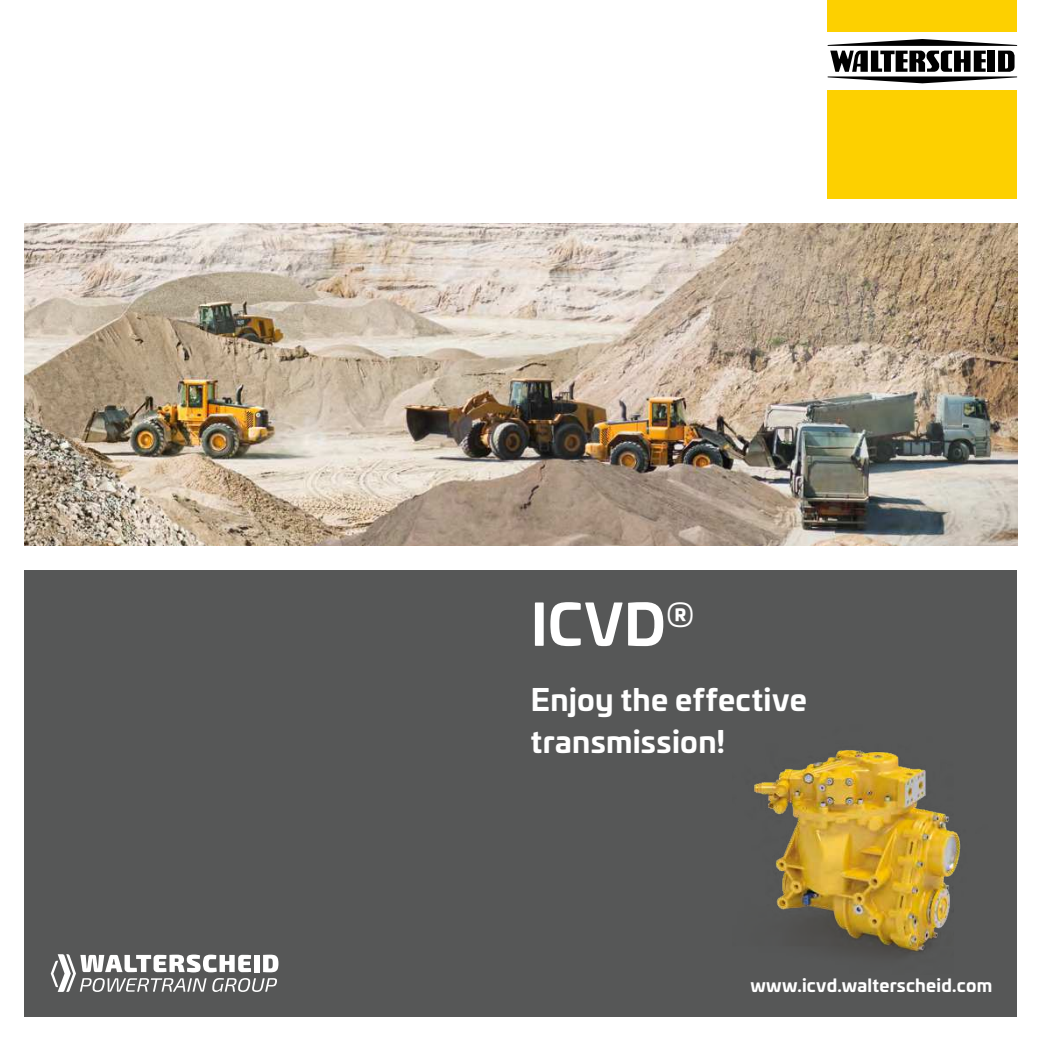
<style>
.page{position:relative;width:1042px;height:1042px;background:#fff}
.page>*{position:absolute;margin:0;border:0;box-sizing:border-box;transform-origin:0 0}
.t1{font:700 56px "Univia Pro";color:#fff}
.t2{font:700 29.75px/42px "Univia Pro";letter-spacing:.01em;color:#fff}
.t3{font:700 17.5px "Univia Pro";letter-spacing:.015em;color:#fff}
</style>
<div class="page">
<div style="left:25px;top:570px;width:992px;height:447px;background:#565757"></div>
<svg style="left:827px;top:39px;width:190px;height:45px"></svg>
<div style="left:988px;top:51px;width:7px;height:21px;background:#000"></div>
<svg style="left:998px;top:51px;width:16px;height:21px"></svg>
<svg style="left:830px;top:51px;width:156px;height:21px"></svg>
<hr style="left:827px;top:45px;width:190px;height:1px;background:#000">
<hr style="left:827px;top:76px;width:190px;height:1px;background:#000">
<div style="left:827px;top:0;width:190px;height:32px;background:#fdd000"></div>
<div style="left:827px;top:90px;width:190px;height:108px;background:#fdd000"></div>
<img style="left:25px;top:223px;width:992px;height:323px">
<svg style="left:51px;top:954px;width:227px;height:38px"></svg>
<img style="left:754px;top:750px;width:207px;height:207px">
<h1 class="t1" style="left:531px;top:600px;width:165px">ICVD<sup>®</sup></h1>
<p class="t2" style="left:531px;top:680px;width:277px">Enjoy the effective transmission!</p>
<p class="t3" style="left:750px;top:978px;width:243px">www.icvd.walterscheid.com</p>
</div>
